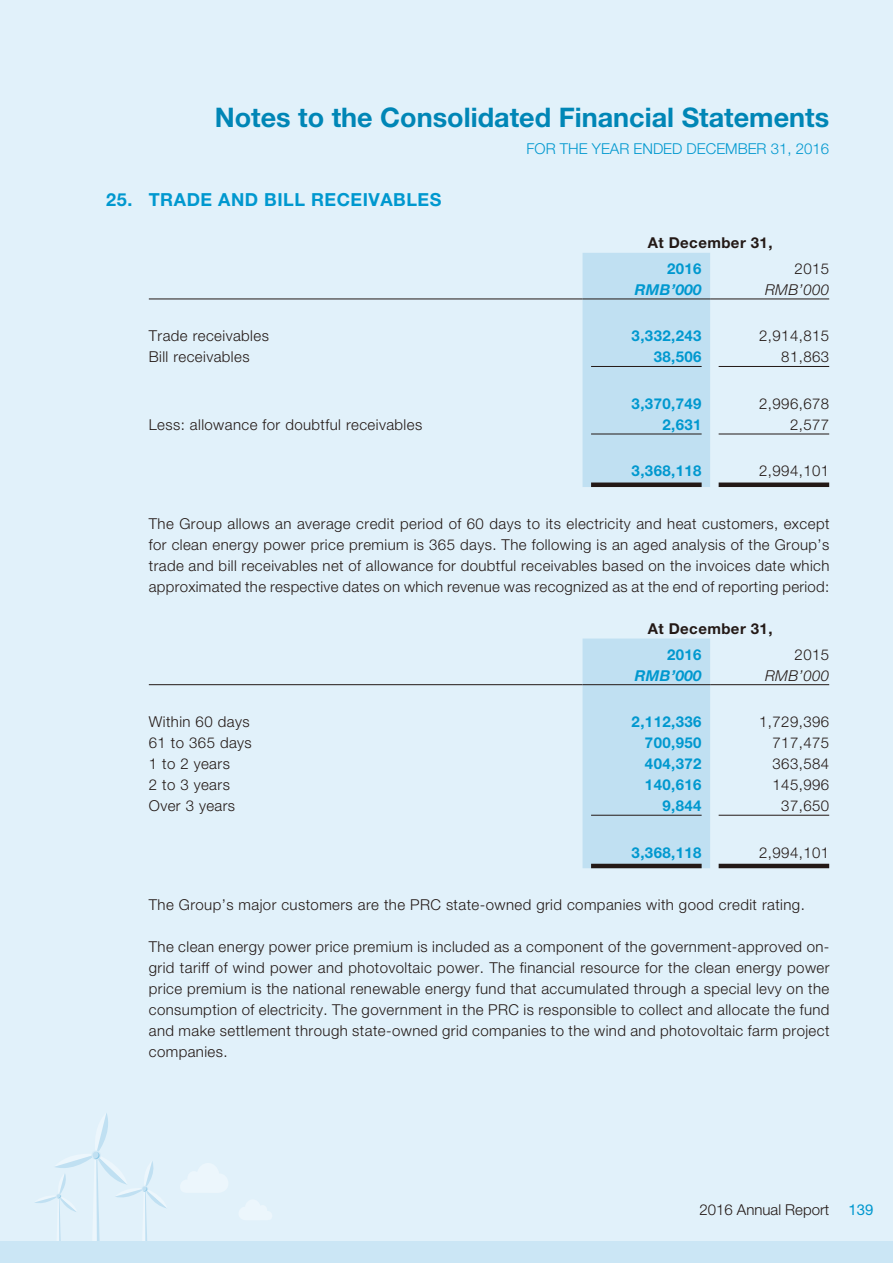
<style>
.page{position:relative;width:893px;height:1263px;background:#e1f1fa}
.page>*{position:absolute;margin:0;border:0;box-sizing:border-box;transform-origin:0 0}
.t1{font:700 27px "Helvetica Neue LT Std";color:#0086b6}
._01_Heading_1{font:700 18px "Helvetica Neue LT Std";letter-spacing:.03em;color:#0098cf}
._00_Body_text{font:300 15px/21px "Helvetica Neue LT Std";letter-spacing:.03em;color:#231916;text-align:justify}
._50_Table_Body{font:300 15px "Helvetica Neue LT Std";letter-spacing:.03em;color:#231916}
._50_Table_Body-2{font:700 15px "Helvetica Neue LT Std";letter-spacing:.03em;color:#0098cf}
.t2{font:300 15px "Helvetica Neue LT Std";color:#0098cf}
._50_Table_Body-3{font:700 15px "Helvetica Neue LT Std";letter-spacing:.03em;color:#231916}
._00_Body_text-2{font:300 15px "Helvetica Neue LT Std";color:#231916}
._50_Table_Body-4{font:italic 700 15px "Helvetica Neue LT Std";letter-spacing:.03em;color:#0098cf}
._50_Table_Body-5{font:italic 300 15px "Helvetica Neue LT Std";letter-spacing:.03em;color:#231916}
.t3{font:15px "Helvetica Neue LT Std";color:#0098cf}
</style>
<div class="page">
<svg style="left:181px;top:1163px;width:47px;height:29px"></svg>
<svg style="left:239px;top:1200px;width:33px;height:20px"></svg>
<svg style="left:34px;top:1113px;width:133px;height:129px"></svg>
<div style="left:0;top:1242px;width:893px;height:21px;background:#cbe6f5"></div>
<div style="left:583px;top:253px;width:127px;height:234px;background:#c0e0f2"></div>
<hr style="left:149px;top:299px;width:434px;height:1px;background:#231916">
<hr style="left:583px;top:299px;width:127px;height:1px;background:#231916">
<hr style="left:710px;top:299px;width:119px;height:1px;background:#231916">
<hr style="left:591px;top:366px;width:111px;height:1px;background:#231916">
<hr style="left:719px;top:366px;width:110px;height:1px;background:#231916">
<hr style="left:591px;top:434px;width:111px;height:1px;background:#231916">
<hr style="left:719px;top:434px;width:110px;height:1px;background:#231916">
<div style="left:591px;top:482px;width:111px;height:5px;background:#231916"></div>
<div style="left:719px;top:482px;width:110px;height:5px;background:#231916"></div>
<div style="left:583px;top:638px;width:127px;height:230px;background:#c0e0f2"></div>
<hr style="left:149px;top:684px;width:434px;height:1px;background:#231916">
<hr style="left:583px;top:684px;width:127px;height:1px;background:#231916">
<hr style="left:710px;top:684px;width:119px;height:1px;background:#231916">
<hr style="left:591px;top:815px;width:111px;height:1px;background:#231916">
<hr style="left:719px;top:815px;width:110px;height:1px;background:#231916">
<hr style="left:591px;top:864px;width:111px;height:4px;background:#231916">
<hr style="left:719px;top:864px;width:110px;height:4px;background:#231916">
<h1 class="t1" style="left:215px;top:100px;width:616px">Notes to the Consolidated Financial Statements</h1>
<p class="_01_Heading_1" style="left:106px;top:189px;width:337px">25. TRADE AND BILL RECEIVABLES</p>
<p class="t2" style="left:526px;top:140px;width:304px">FOR THE YEAR ENDED DECEMBER 31, 2016</p>
<p class="_50_Table_Body-3" style="left:648px;top:234px;width:126px">At December 31,</p>
<p class="_50_Table_Body-2" style="left:667px;top:259px;width:36px">2016</p>
<p class="_50_Table_Body" style="left:795px;top:259px;width:36px">2015</p>
<p class="_50_Table_Body-4" style="left:635px;top:280px;width:68px">RMB’000</p>
<p class="_50_Table_Body-5" style="left:765px;top:281px;width:66px">RMB’000</p>
<p class="_50_Table_Body" style="left:149px;top:327px;width:122px">Trade receivables</p>
<p class="_50_Table_Body-2" style="left:632px;top:327px;width:72px">3,332,243</p>
<p class="_50_Table_Body" style="left:759px;top:327px;width:72px">2,914,815</p>
<p class="_50_Table_Body" style="left:149px;top:348px;width:102px">Bill receivables</p>
<p class="_50_Table_Body-2" style="left:654px;top:348px;width:49px">38,506</p>
<p class="_50_Table_Body" style="left:781px;top:348px;width:49px">81,863</p>
<p class="_50_Table_Body-2" style="left:632px;top:394px;width:72px">3,370,749</p>
<p class="_50_Table_Body" style="left:759px;top:394px;width:72px">2,996,678</p>
<p class="_50_Table_Body" style="left:149px;top:415px;width:275px">Less: allowance for doubtful receivables</p>
<p class="_50_Table_Body-2" style="left:662px;top:415px;width:41px">2,631</p>
<p class="_50_Table_Body" style="left:790px;top:415px;width:41px">2,577</p>
<p class="_50_Table_Body-2" style="left:632px;top:462px;width:72px">3,368,118</p>
<p class="_50_Table_Body" style="left:759px;top:462px;width:72px">2,994,101</p>
<p class="_00_Body_text" style="left:149px;top:513px;width:682px">The Group allows an average credit period of 60 days to its electricity and heat customers, except for clean energy power price premium is 365 days. The following is an aged analysis of the Group’s trade and bill receivables net of allowance for doubtful receivables based on the invoices date which approximated the respective dates on which revenue was recognized as at the end of reporting period:</p>
<p class="_50_Table_Body-3" style="left:648px;top:619px;width:126px">At December 31,</p>
<p class="_50_Table_Body-2" style="left:667px;top:645px;width:36px">2016</p>
<p class="_50_Table_Body" style="left:795px;top:645px;width:36px">2015</p>
<p class="_50_Table_Body-4" style="left:635px;top:666px;width:68px">RMB’000</p>
<p class="_50_Table_Body-5" style="left:765px;top:666px;width:66px">RMB’000</p>
<p class="_50_Table_Body" style="left:149px;top:712px;width:102px">Within 60 days</p>
<p class="_50_Table_Body-2" style="left:632px;top:712px;width:72px">2,112,336</p>
<p class="_50_Table_Body" style="left:759px;top:712px;width:72px">1,729,396</p>
<p class="_50_Table_Body" style="left:149px;top:733px;width:105px">61 to 365 days</p>
<p class="_50_Table_Body-2" style="left:645px;top:733px;width:58px">700,950</p>
<p class="_50_Table_Body" style="left:772px;top:733px;width:58px">717,475</p>
<p class="_50_Table_Body" style="left:149px;top:754px;width:83px">1 to 2 years</p>
<p class="_50_Table_Body-2" style="left:645px;top:754px;width:58px">404,372</p>
<p class="_50_Table_Body" style="left:772px;top:754px;width:58px">363,584</p>
<p class="_50_Table_Body" style="left:149px;top:775px;width:83px">2 to 3 years</p>
<p class="_50_Table_Body-2" style="left:645px;top:775px;width:58px">140,616</p>
<p class="_50_Table_Body" style="left:772px;top:775px;width:58px">145,996</p>
<p class="_50_Table_Body" style="left:149px;top:796px;width:88px">Over 3 years</p>
<p class="_50_Table_Body-2" style="left:662px;top:796px;width:41px">9,844</p>
<p class="_50_Table_Body" style="left:781px;top:796px;width:49px">37,650</p>
<p class="_50_Table_Body-2" style="left:632px;top:843px;width:72px">3,368,118</p>
<p class="_50_Table_Body" style="left:759px;top:843px;width:72px">2,994,101</p>
<p class="_00_Body_text" style="left:149px;top:894px;width:658px">The Group’s major customers are the PRC state-owned grid companies with good credit rating.</p>
<p class="_00_Body_text" style="left:149px;top:936px;width:682px">The clean energy power price premium is included as a component of the government-approved on&shy;grid tariff of wind power and photovoltaic power. The financial resource for the clean energy power price premium is the national renewable energy fund that accumulated through a special levy on the consumption of electricity. The government in the PRC is responsible to collect and allocate the fund and make settlement through state-owned grid companies to the wind and photovoltaic farm project companies.</p>
<p class="_00_Body_text-2" style="left:699px;top:1200px;width:131px">2016 Annual Report</p>
<p class="t3" style="left:849px;top:1200px;width:27px">139</p>
</div>
